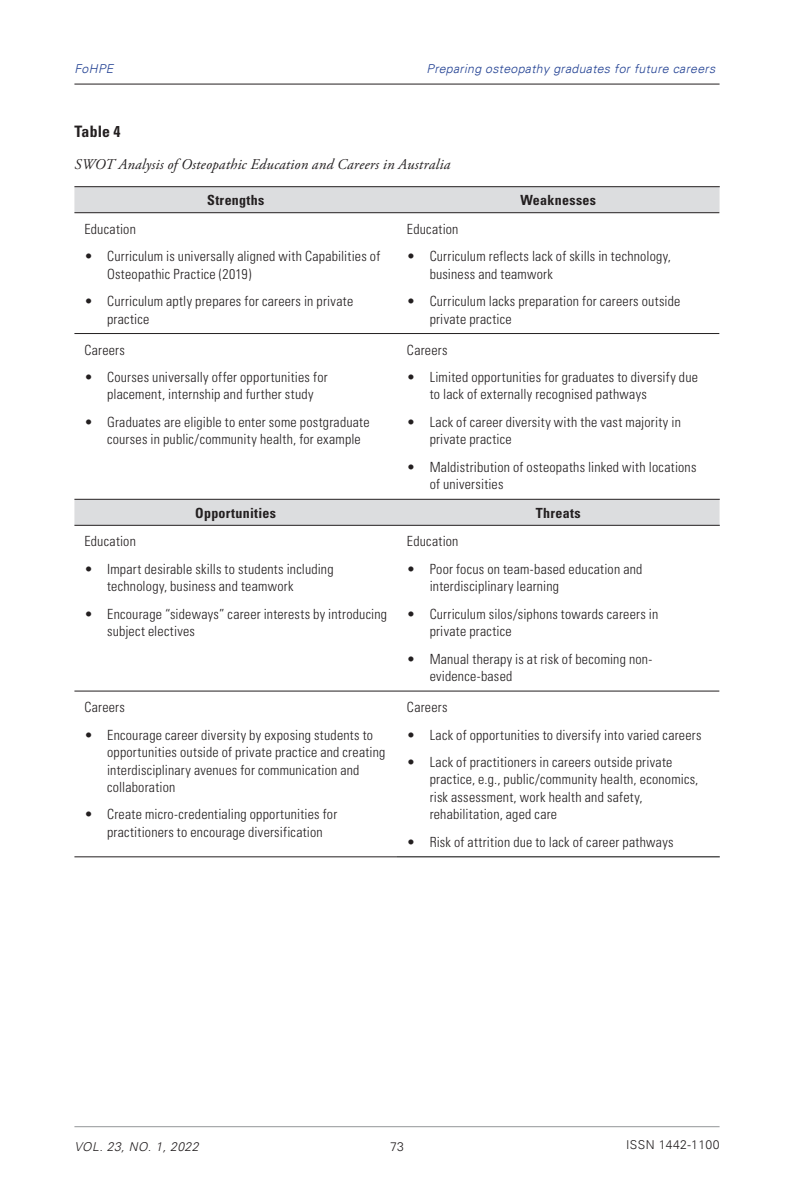
<style>
.page{position:relative;width:794px;height:1191px;background:#fff}
.page>*{position:absolute;margin:0;border:0;box-sizing:border-box;transform-origin:0 0}
.Table_Number{font:700 condensed 15.75px "Univers";letter-spacing:.005em;color:#231f20}
.Table_or_Figure_Titl{font:italic 14.88px "Adobe Garamond Pro";letter-spacing:.015em;color:#231f20}
.Table_Bulleted_text{font:300 condensed 14px/17.5px "Univers";letter-spacing:.015em;color:#231f20}
.Table_numbered_List{font:300 condensed 14px "Univers";letter-spacing:.02em;color:#231f20}
.Table_Cell_Header_Ro{font:700 condensed 14px "Univers";letter-spacing:.02em;color:#231f20}
.t1{font:italic 300 12.25px "Univers";letter-spacing:.03em;color:#224193}
.t2{font:italic 300 12.25px "Univers";letter-spacing:.03em;color:#231f20}
.t3{font:300 12.25px "Univers";letter-spacing:.03em;color:#231f20}
</style>
<div class="page">
<hr style="left:74px;top:84px;width:645px;height:1px;background:#231f20">
<hr style="left:74px;top:1126px;width:645px;height:1px;background:#939598">
<svg style="left:74px;top:187px;width:645px;height:338px"></svg>
<hr style="left:74px;top:333px;width:323px;height:1px;background:#231f20">
<hr style="left:397px;top:333px;width:322px;height:1px;background:#231f20">
<hr style="left:74px;top:691px;width:323px;height:1px;background:#231f20">
<hr style="left:397px;top:691px;width:322px;height:1px;background:#231f20">
<hr style="left:74px;top:856px;width:323px;height:1px;background:#231f20">
<hr style="left:397px;top:856px;width:323px;height:1px;background:#000">
<hr style="left:74px;top:186px;width:323px;height:1px;background:#231f20">
<hr style="left:397px;top:186px;width:323px;height:1px;background:#231f20">
<hr style="left:74px;top:212px;width:323px;height:1px;background:#231f20">
<hr style="left:397px;top:212px;width:322px;height:1px;background:#231f20">
<hr style="left:74px;top:499px;width:323px;height:1px;background:#231f20">
<hr style="left:397px;top:499px;width:323px;height:1px;background:#231f20">
<hr style="left:74px;top:525px;width:323px;height:1px;background:#231f20">
<hr style="left:397px;top:525px;width:323px;height:1px;background:#231f20">
<p class="t1" style="left:74px;top:61px;width:40px">FoHPE</p>
<p class="t1" style="left:426px;top:61px;width:290px">Preparing osteopathy graduates for future careers</p>
<p class="Table_Number" style="left:74px;top:121px;width:48px">Table 4</p>
<p class="Table_or_Figure_Titl" style="left:74px;top:156px;width:377px">SWOT Analysis of Osteopathic Education and Careers in Australia</p>
<p class="Table_Cell_Header_Ro" style="left:207px;top:192px;width:59px">Strengths</p>
<p class="Table_Cell_Header_Ro" style="left:520px;top:192px;width:77px">Weaknesses</p>
<p class="Table_numbered_List" style="left:84px;top:220px;width:53px">Education</p>
<p class="Table_Bulleted_text" style="left:107px;top:247px;width:275px;text-indent:-23px">• Curriculum is universally aligned with Capabilities of<br>Osteopathic Practice (2019)</p>
<p class="Table_Bulleted_text" style="left:107px;top:292px;width:248px;text-indent:-23px">• Curriculum aptly prepares for careers in private practice</p>
<p class="Table_numbered_List" style="left:407px;top:220px;width:53px">Education</p>
<p class="Table_Bulleted_text" style="left:430px;top:247px;width:243px;text-indent:-23px">• Curriculum reflects lack of skills in technology, business and teamwork</p>
<p class="Table_Bulleted_text" style="left:430px;top:292px;width:252px;text-indent:-23px">• Curriculum lacks preparation for careers outside private practice</p>
<p class="Table_numbered_List" style="left:84px;top:341px;width:42px">Careers</p>
<p class="Table_Bulleted_text" style="left:107px;top:368px;width:222px;text-indent:-23px">• Courses universally offer opportunities for placement, internship and further study</p>
<p class="Table_Bulleted_text" style="left:107px;top:413px;width:264px;text-indent:-23px">• Graduates are eligible to enter some postgraduate courses in public/community health, for example</p>
<p class="Table_numbered_List" style="left:407px;top:341px;width:42px">Careers</p>
<p class="Table_Bulleted_text" style="left:430px;top:368px;width:270px;text-indent:-23px">• Limited opportunities for graduates to diversify due to lack of externally recognised pathways</p>
<p class="Table_Bulleted_text" style="left:430px;top:413px;width:253px;text-indent:-23px">• Lack of career diversity with the vast majority in private practice</p>
<p class="Table_Bulleted_text" style="left:430px;top:458px;width:268px;text-indent:-23px">• Maldistribution of osteopaths linked with locations of universities</p>
<p class="Table_Cell_Header_Ro" style="left:195px;top:504px;width:82px">Opportunities</p>
<p class="Table_Cell_Header_Ro" style="left:536px;top:504px;width:47px">Threats</p>
<p class="Table_numbered_List" style="left:84px;top:533px;width:53px">Education</p>
<p class="Table_Bulleted_text" style="left:107px;top:560px;width:228px;text-indent:-23px">• Impart desirable skills to students including technology, business and teamwork</p>
<p class="Table_Bulleted_text" style="left:107px;top:605px;width:281px;text-indent:-23px">• Encourage “sideways” career interests by introducing subject electives</p>
<p class="Table_numbered_List" style="left:84px;top:698px;width:42px">Careers</p>
<p class="Table_Bulleted_text" style="left:107px;top:726px;width:280px;text-indent:-23px">• Encourage career diversity by exposing students to opportunities outside of private practice and creating interdisciplinary avenues for communication and collaboration</p>
<p class="Table_Bulleted_text" style="left:84px;top:805px;width:254px;text-align:center">• Create micro-credentialing opportunities for practitioners to encourage diversification</p>
<p class="Table_numbered_List" style="left:407px;top:533px;width:53px">Education</p>
<p class="Table_Bulleted_text" style="left:430px;top:560px;width:214px;text-indent:-23px">• Poor focus on team-based education and interdisciplinary learning</p>
<p class="Table_Bulleted_text" style="left:430px;top:605px;width:230px;text-indent:-23px">• Curriculum silos/siphons towards careers in private practice</p>
<p class="Table_Bulleted_text" style="left:430px;top:650px;width:224px;text-indent:-23px">• Manual therapy is at risk of becoming non&shy;evidence-based</p>
<p class="Table_numbered_List" style="left:407px;top:698px;width:42px">Careers</p>
<p class="Table_Bulleted_text" style="left:407px;top:726px;width:296px">• Lack of opportunities to diversify into varied careers</p>
<p class="Table_Bulleted_text" style="left:430px;top:753px;width:270px;text-indent:-23px">• Lack of practitioners in careers outside private practice, e.g., public/community health, economics, risk assessment, work health and safety, rehabilitation, aged care</p>
<p class="Table_Bulleted_text" style="left:407px;top:833px;width:268px">• Risk of attrition due to lack of career pathways</p>
<p class="t2" style="left:74px;top:1139px;width:126px">VOL. 23, NO. 1, 2022</p>
<p class="t3" style="left:390px;top:1138px;width:15px">73</p>
<p class="t3" style="left:626px;top:1137px;width:95px">ISSN 1442-1100</p>
</div>
